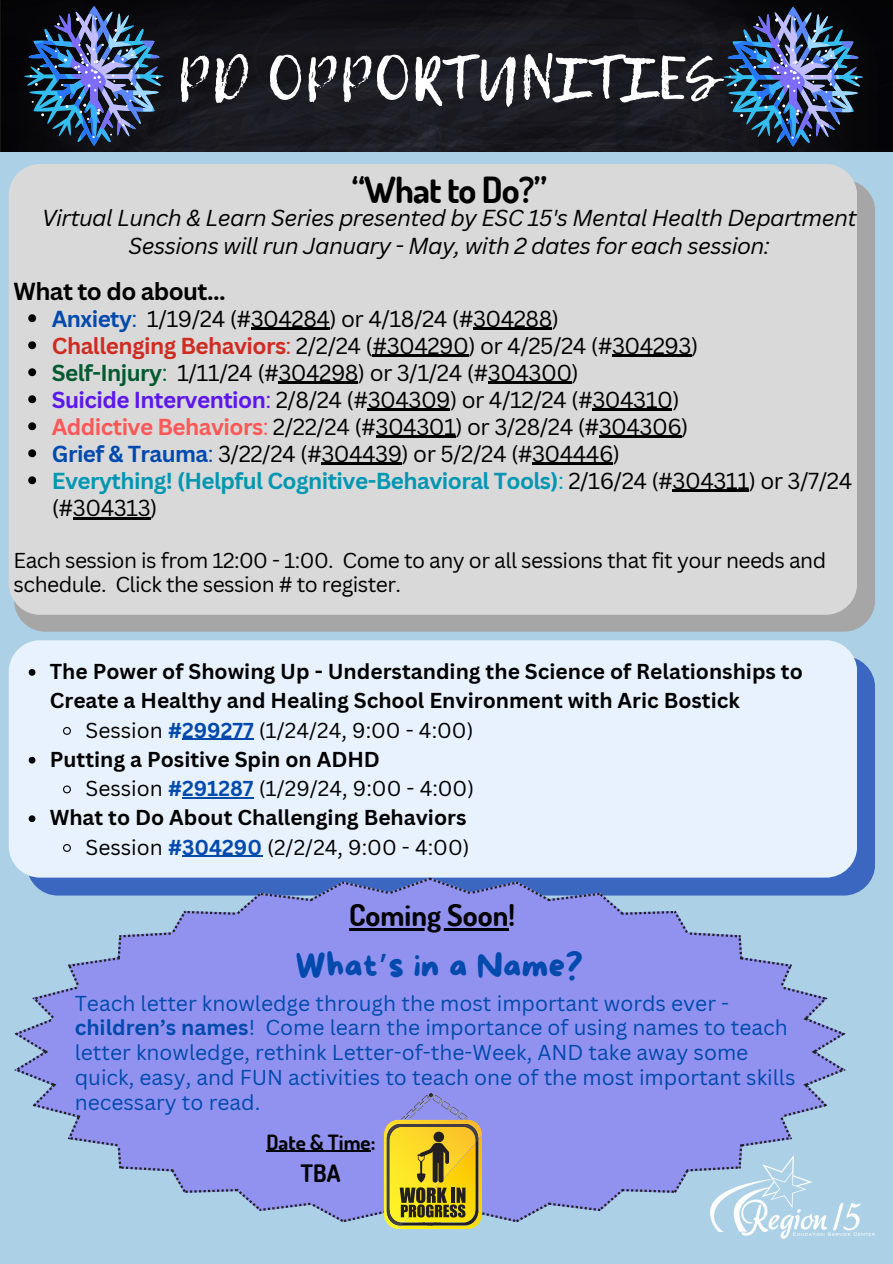
<style>
.page{position:relative;width:893px;height:1264px;background:#fff}
.page>*{position:absolute;margin:0;border:0;box-sizing:border-box;transform-origin:0 0}
.t1{font:60.6px "Lemon Tuesday";color:#fff}
.t2{font:700 36px "Dosis";letter-spacing:-.025em;color:#000}
.t3{font:33px "More Sugar";color:#004aad}
.t4{font:700 30px "Dosis";color:#000}
.t5{font:700 24px "Canva Sans";letter-spacing:-.025em;color:#000}
.t6{font:700 24px "Dosis";color:#000}
.t7{font:22.5px "Canva Sans";letter-spacing:-.025em;color:#000}
.t8{font:italic 22.5px "Canva Sans";letter-spacing:-.025em;color:#000}
.t9{font:700 22.5px/27px "Canva Sans";letter-spacing:-.025em;color:#0097b2}
.t10{font:21px/24.8px "Canva Sans";color:#004aad}
.t11{font:700 21px/29.2px "Canva Sans";color:#000}
.t12{font:21px/24.8px "Canva Sans";letter-spacing:-.025em;color:#000}
.t13{font:21px "Canva Sans";color:#000}
.t14{font:700 21px "Dosis";color:#000}
.s1{font-weight:700;color:#004aad}
.s2{color:#004aad}
.s3{font-weight:700;color:#d02b21}
.s4{color:#d02b21}
.s5{font-weight:700;color:#025b30}
.s6{color:#025b30}
.s7{font-weight:700;color:#5e17eb}
.s8{color:#5e17eb}
.s9{font-weight:700;color:#ff5757}
.s10{color:#ff5757}
.s11{font-weight:400}
.s12{font-weight:400;color:#000}
.s13{font-family:"Noto Sans Gurmukhi"}
.s14{font-weight:700}
</style>
<div class="page">
<div style="left:0;top:0;width:892px;height:1263px;background:#acd1e6"></div>
<img style="left:0;top:0;width:892px;height:152px">
<img style="left:714px;top:1203px;width:160px;height:35px">
<svg style="left:24px;top:6px;width:140px;height:140px;background:#31486b"></svg>
<svg style="left:723px;top:7px;width:139px;height:139px;background:#334a6e"></svg>
<div style="left:14px;top:180px;width:861px;height:451px;background:#a6a6a6;border-radius:31px"></div>
<div style="left:9px;top:164px;width:848px;height:450px;background:#d9d9d9;border-radius:31px"></div>
<div style="left:27px;top:656px;width:848px;height:239px;background:#3b67c1;border-radius:31px"></div>
<div style="left:9px;top:640px;width:848px;height:237px;background:#e8f1fe;border-radius:31px"></div>
<svg style="left:14px;top:877px;width:831px;height:349px;fill:#9192ef"></svg>
<svg style="left:383px;top:1092px;width:99px;height:136px;background:#b5a14c"></svg>
<div style="left:433px;top:1131px;width:11px;height:11px;background:#231f20;border-radius:50%"></div>
<svg style="left:28px;top:314px;width:8px;height:8px"></svg>
<hr style="left:251px;top:328px;width:78px;height:2px;background:#000">
<hr style="left:473px;top:328px;width:78px;height:2px;background:#000">
<svg style="left:28px;top:341px;width:8px;height:8px"></svg>
<hr style="left:372px;top:355px;width:96px;height:2px;background:#000">
<hr style="left:612px;top:355px;width:79px;height:2px;background:#000">
<svg style="left:28px;top:368px;width:8px;height:8px"></svg>
<hr style="left:278px;top:382px;width:80px;height:2px;background:#000">
<hr style="left:488px;top:382px;width:83px;height:2px;background:#000">
<svg style="left:28px;top:395px;width:8px;height:8px"></svg>
<hr style="left:367px;top:409px;width:83px;height:2px;background:#000">
<hr style="left:592px;top:409px;width:80px;height:2px;background:#000">
<svg style="left:28px;top:422px;width:8px;height:8px"></svg>
<hr style="left:375px;top:436px;width:80px;height:2px;background:#000">
<hr style="left:598px;top:436px;width:83px;height:2px;background:#000">
<svg style="left:28px;top:449px;width:8px;height:8px"></svg>
<hr style="left:321px;top:463px;width:80px;height:2px;background:#000">
<hr style="left:532px;top:463px;width:81px;height:2px;background:#000">
<svg style="left:28px;top:476px;width:8px;height:8px"></svg>
<hr style="left:672px;top:490px;width:76px;height:2px;background:#000">
<hr style="left:73px;top:517px;width:77px;height:2px;background:#000">
<svg style="left:29px;top:669px;width:6px;height:6px"></svg>
<svg style="left:63px;top:727px;width:8px;height:8px"></svg>
<hr style="left:182px;top:738px;width:72px;height:2px;background:#004aad">
<svg style="left:29px;top:756px;width:6px;height:7px"></svg>
<svg style="left:63px;top:785px;width:8px;height:9px"></svg>
<hr style="left:182px;top:797px;width:71px;height:1px;background:#004aad">
<svg style="left:29px;top:815px;width:6px;height:7px"></svg>
<svg style="left:63px;top:844px;width:8px;height:8px"></svg>
<hr style="left:182px;top:855px;width:80px;height:2px;background:#004aad">
<hr style="left:349px;top:928px;width:159px;height:2px;background:#000">
<hr style="left:266px;top:1150px;width:105px;height:1px;background:#000">
<p class="t1" style="left:177px;top:32px;width:541px">PD OPPORTUNITIES</p>
<p class="t2" style="left:352px;top:166px;width:197px">“What to Do?”</p>
<p class="t8" style="left:42px;top:202px;width:816px">Virtual Lunch &amp; Learn Series presented by ESC 15's Mental Health Department</p>
<p class="t8" style="left:129px;top:229px;width:642px">Sessions will run January - May, with 2 dates for each session:</p>
<p class="t5" style="left:14px;top:274px;width:213px">What to do about...</p>
<p class="t7" style="left:52px;top:302px;width:508px"><span class="s1">Anxiety</span><span class="s2">:</span> 1/19/24 (#304284) or 4/18/24 (#304288)</p>
<p class="t7" style="left:52px;top:329px;width:648px"><span class="s3">Challenging Behaviors</span><span class="s4">:</span> 2/2/24 (#304290) or 4/25/24 (#304293)</p>
<p class="t7" style="left:52px;top:356px;width:528px"><span class="s5">Self-Injury</span><span class="s6">:</span> 1/11/24 (#304298) or 3/1/24 (#304300)</p>
<p class="t7" style="left:52px;top:383px;width:629px"><span class="s7">Suicide Intervention</span><span class="s8">:</span> 2/8/24 (#304309) or 4/12/24 (#304310)</p>
<p class="t7" style="left:52px;top:410px;width:638px"><span class="s9">Addictive Behaviors</span><span class="s10">:</span> 2/22/24 (#304301) or 3/28/24 (#304306)</p>
<p class="t7" style="left:52px;top:437px;width:570px"><span class="s1">Grief &amp; Trauma</span><span class="s2">:</span> 3/22/24 (#304439) or 5/2/24 (#304446)</p>
<p class="t9" style="left:52px;top:466px;width:801px">Everything! (Helpful Cognitive-Behavioral Tools)<span class="s11">:</span> <span class="s12">2/16/24 (#304311) or 3/7/24 (#304313)</span></p>
<p class="t12" style="left:14px;top:547px;width:814px">Each session is from 12:00 - 1:00. Come to any or all sessions that fit your needs and schedule. Click the session # to register.</p>
<p class="t11" style="left:50px;top:656px;width:754px">The Power of Showing Up - Understanding the Science of Relationships to<br>Create a Healthy and Healing School Environment with Aric Bostick</p>
<p class="t13" style="left:85px;top:715px;width:389px">Session <span class="s1">#299277</span> (1/24/24, 9:00 - 4:00)</p>
<p class="t11" style="left:50px;top:744px;width:332px">Putting a Positive Spin on ADHD</p>
<p class="t13" style="left:85px;top:773px;width:390px">Session <span class="s1">#291287</span> (1/29/24, 9:00 - 4:00)</p>
<p class="t11" style="left:50px;top:802px;width:418px">What to Do About Challenging Behaviors</p>
<p class="t13" style="left:85px;top:832px;width:385px">Session <span class="s1">#304290</span> (2/2/24, 9:00 - 4:00)</p>
<p class="t4" style="left:349px;top:895px;width:167px">Coming Soon!</p>
<p class="t3" style="left:295px;top:947px;width:289px">What<span class="s13">’</span>s in a Name?</p>
<p class="t10" style="left:75px;top:990px;width:722px">Teach letter knowledge through the most important words ever - <span class="s14">children’s names</span>! Come learn the importance of using names to teach letter knowledge, rethink Letter-of-the-Week, AND take away some quick, easy, and FUN activities to teach one of the most important skills necessary to read.</p>
<p class="t14" style="left:266px;top:1127px;width:110px">Date &amp; Time:</p>
<p class="t6" style="left:300px;top:1157px;width:41px">TBA</p>
</div>
